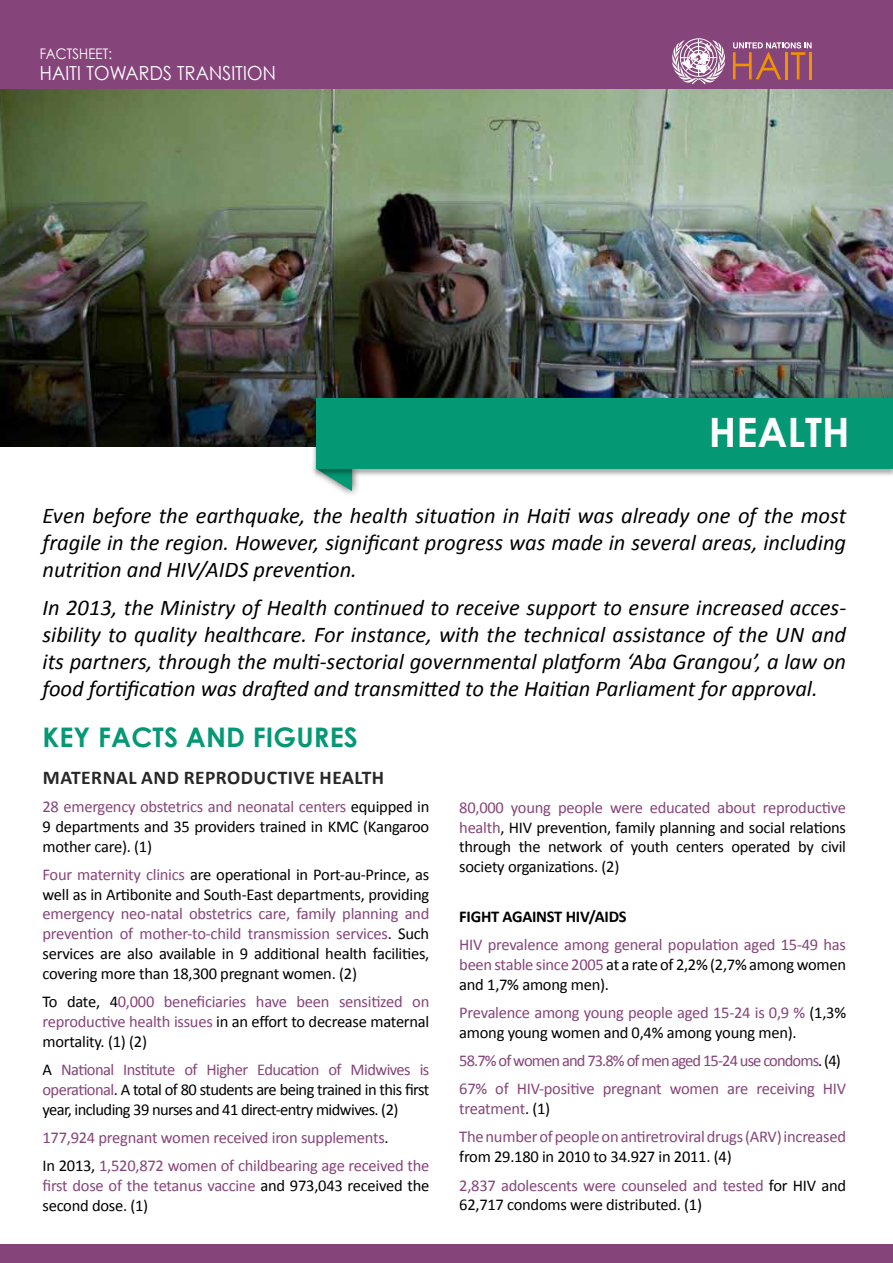
<style>
.page{position:relative;width:893px;height:1263px;background:#fff}
.page>*{position:absolute;margin:0;border:0;box-sizing:border-box;transform-origin:0 0}
.t1{font:700 40.5px "Century Gothic";color:#fff}
.t2{font:700 27px "Century Gothic";letter-spacing:.005em;color:#049875}
.t3{font:italic 22.5px/27px "Calibri";color:#000;text-align:justify}
.t4{font:700 19.5px "Calibri";letter-spacing:.025em;color:#282829}
.t5{font:19.5px "Century Gothic";color:#fff;scale:.93 1}
.t6{font:16.5px/19.8px "Calibri";letter-spacing:-.015em;color:#000;text-align:justify}
.t7{font:16.5px/19.8px "Calibri";letter-spacing:-.015em;color:#86457a}
.t8{font:700 16.5px "Calibri";letter-spacing:-.015em;color:#000}
.t9{font:14.55px "Century Gothic";color:#fff;scale:.93 1}
.s1{color:#86457a}
.s2{color:#000}
</style>
<div class="page">
<div style="left:0;top:1245px;width:893px;height:18px;background:#86457a"></div>
<div style="left:0;top:0;width:893px;height:94px;background:#86457a"></div>
<svg style="left:672px;top:38px;width:53px;height:46px"></svg>
<svg style="left:733px;top:42px;width:78px;height:37px"></svg>
<hr style="left:809px;top:52px;width:2px;height:27px;background:#f29200">
<img style="left:0;top:89px;width:893px;height:357px">
<div style="left:310px;top:461px;width:50px;height:37px;background:#000;opacity:.75"></div>
<svg style="left:316px;top:478px;width:36px;height:13px"></svg>
<div style="left:312px;top:398px;width:581px;height:80px;background:#000;opacity:.33"></div>
<div style="left:316px;top:399px;width:577px;height:70px;background:#049875"></div>
<p class="t9" style="left:40px;top:44px;width:80px">FACTSHEET:</p>
<p class="t5" style="left:40px;top:61px;width:256px">HAITI TOWARDS TRANSITION</p>
<h1 class="t1" style="left:709px;top:407px;width:142px">HEALTH</h1>
<h3 class="t3" style="left:43px;top:501px;width:805px">Even before the earthquake, the health situation in Haiti was already one of the most fragile in the region. However, significant progress was made in several areas, including nutrition and HIV/AIDS prevention.</h3>
<p class="t3" style="left:43px;top:593px;width:805px">In 2013, the Ministry of Health continued to receive support to ensure increased acces&shy;sibility to quality healthcare. For instance, with the technical assistance of the UN and its partners, through the multi-sectorial governmental platform ‘Aba Grangou’, a law on food fortification was drafted and transmitted to the Haitian Parliament for approval.</p>
<h2 class="t2" style="left:43px;top:721px;width:317px">KEY FACTS AND FIGURES</h2>
<p class="t4" style="left:43px;top:765px;width:343px">MATERNAL AND REPRODUCTIVE HEALTH</p>
<p class="t6" style="left:43px;top:796px;width:388px"><span class="s1">28 emergency obstetrics and neonatal centers</span> equipped in 9 departments and 35 providers trained in KMC (Kangaroo mother care). (1)</p>
<p class="t6" style="left:43px;top:864px;width:388px"><span class="s1">Four maternity clinics</span> are operational in Port-au-Prince, as well as in Artibonite and South-East departments, providing</p>
<p class="t6" style="left:43px;top:903px;width:388px"><span class="s1">emergency neo-natal obstetrics care, family planning and prevention of mother-to-child transmission services</span>. Such services are also available in 9 additional health facilities, covering more than 18,300 pregnant women. (2)</p>
<p class="t7" style="left:43px;top:991px;width:388px;text-align:justify"><span class="s2">To date, 4</span>0,000 beneficiaries have been sensitized on reproductive health issues <span class="s2">in an effort to decrease maternal mortality. (1) (2)</span></p>
<p class="t6" style="left:43px;top:1059px;width:388px">A <span class="s1">National Institute of Higher Education of Midwives is operational</span>. A total of 80 students are being trained in this first year, including 39 nurses and 41 direct-entry midwives. (2)</p>
<p class="t7" style="left:43px;top:1122px;width:388px;line-height:28.3px">177,924 pregnant women received iron supplements<span class="s2">.<br>In 2013,</span> 1,520,872 women of childbearing age received the</p>
<p class="t6" style="left:43px;top:1175px;width:388px"><span class="s1">first dose of the tetanus vaccine</span> and 973,043 received the second dose. (1)</p>
<p class="t6" style="left:459px;top:797px;width:388px"><span class="s1">80,000 young people were educated about reproductive health</span>, HIV prevention, family planning and social relations through the network of youth centers operated by civil society organizations. (2)</p>
<p class="t8" style="left:459px;top:906px;width:169px">FIGHT AGAINST HIV/AIDS</p>
<p class="t7" style="left:459px;top:934px;width:388px;text-align:justify">HIV prevalence among general population aged 15-49 has been stable since 2005 <span class="s2">at a rate of 2,2% (2,7% among women and 1,7% among men).</span></p>
<p class="t6" style="left:459px;top:1002px;width:388px"><span class="s1">Prevalence among young people aged 15-24 is 0,9 %</span> (1,3% among young women and 0,4% among young men).</p>
<p class="t7" style="left:459px;top:1045px;width:388px;line-height:28.3px">58.7% of women and 73.8% of men aged 15-24 use condoms<span class="s2">. (4)<br></span>67% of HIV-positive pregnant women are receiving HIV</p>
<p class="t7" style="left:459px;top:1094px;width:388px;line-height:28.3px">treatment<span class="s2">. (1)<br></span>The number of people on antiretroviral drugs (ARV) increased</p>
<p class="t6" style="left:459px;top:1142px;width:388px;line-height:28.3px">from 29.180 in 2010 to 34.927 in 2011. (4)<br><span class="s1">2,837 adolescents were counseled and tested</span> for HIV and</p>
<p class="t6" style="left:459px;top:1194px;width:244px">62,717 condoms were distributed. (1)</p>
</div>
